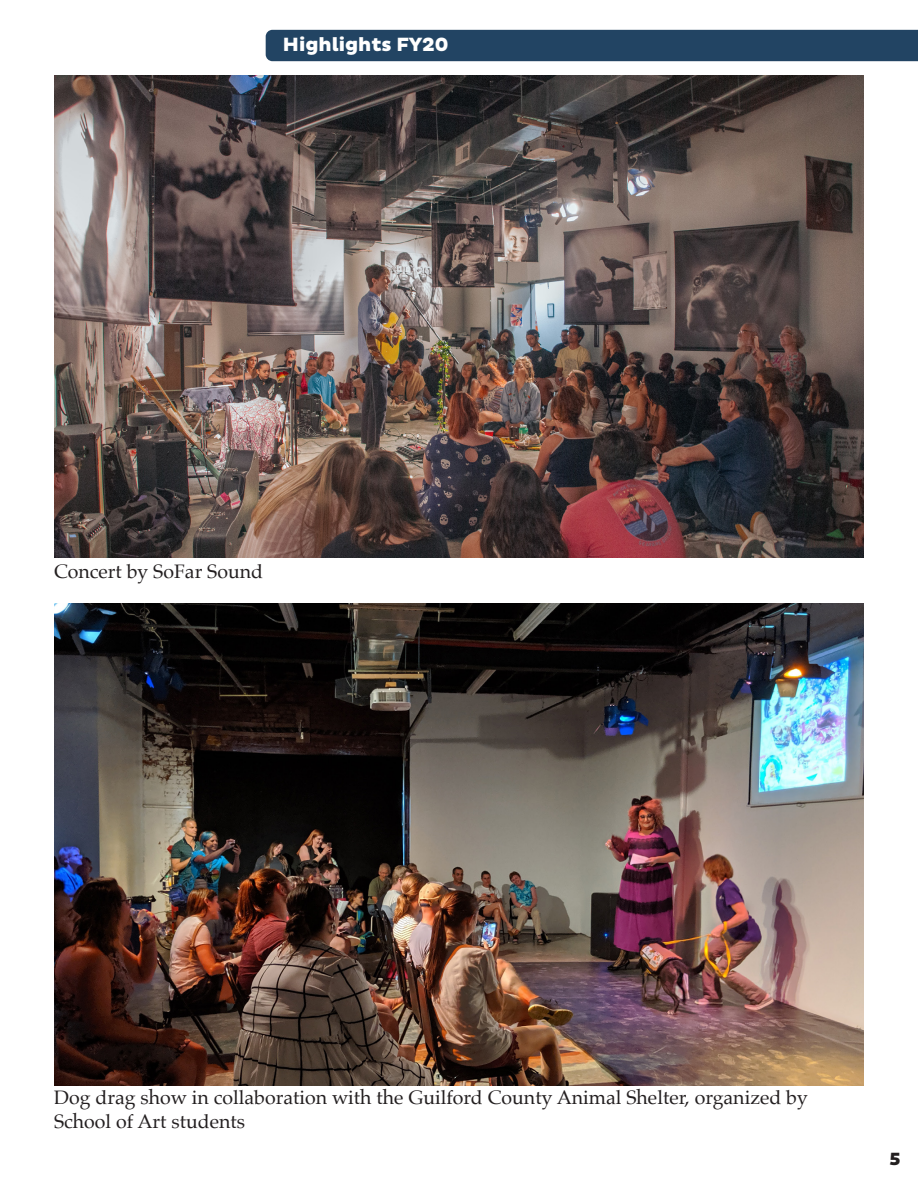
<style>
.page{position:relative;width:918px;height:1188px;background:#fff}
.page>*{position:absolute;margin:0;border:0;box-sizing:border-box;transform-origin:0 0}
.t1{font:19.5px/23.4px "Palatino";color:#231f20}
.t2{font:800 19.5px "Pluto Sans";color:#fff}
.t3{font:800 18px "Pluto Sans";color:#231f20}
</style>
<div class="page">
<img style="left:54px;top:76px;width:810px;height:481px">
<img style="left:54px;top:603px;width:810px;height:482px">
<div style="left:266px;top:30px;width:652px;height:31px;background:#224463"></div>
<p class="t2" style="left:283px;top:33px;width:167px">Highlights FY20</p>
<p class="t1" style="left:54px;top:559px;width:211px">Concert by SoFar Sound</p>
<p class="t1" style="left:54px;top:1086px;width:755px">Dog drag show in collaboration with the Guilford County Animal Shelter, organized by<br>School of Art students</p>
<p class="t3" style="left:889px;top:1148px;width:13px">5</p>
</div>
